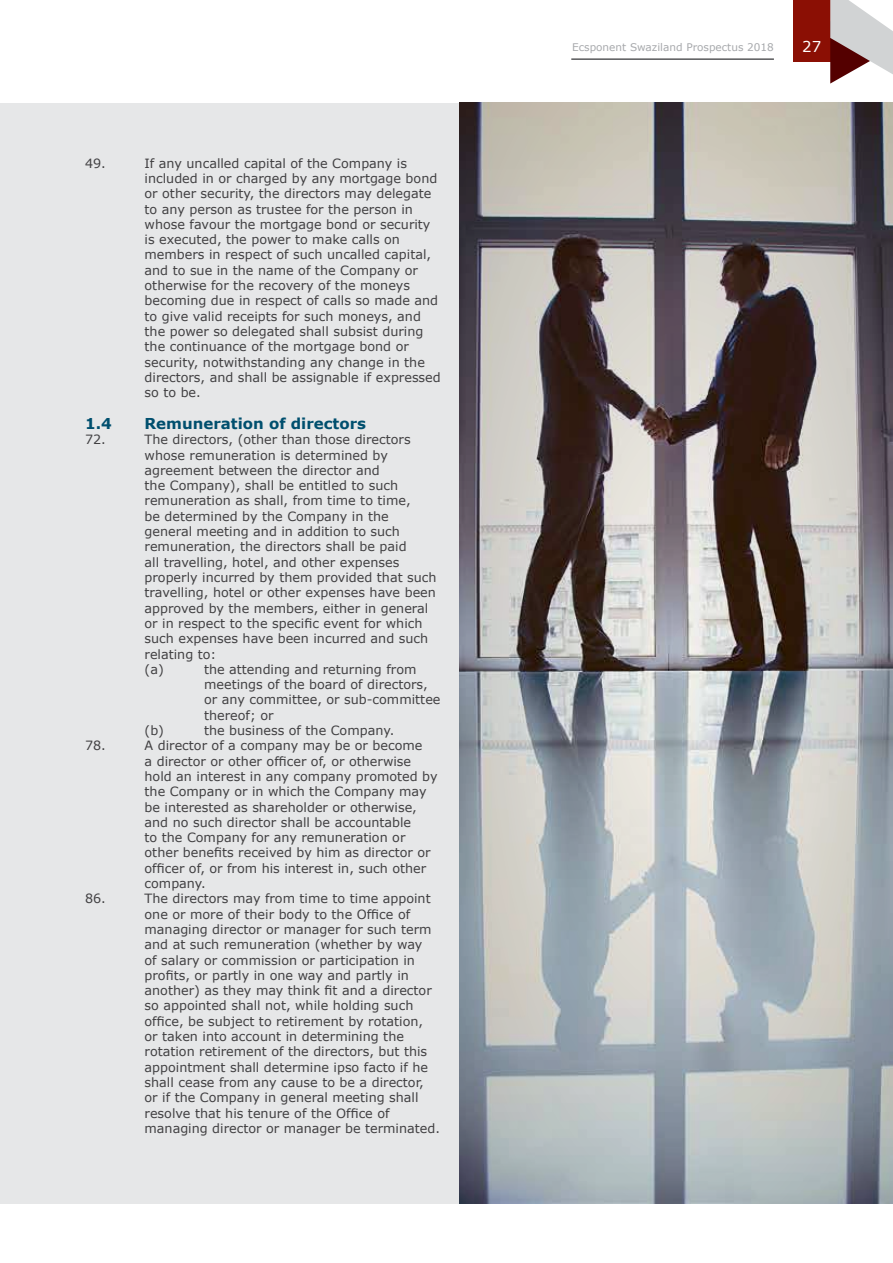
<style>
.page{position:relative;width:893px;height:1263px;background:#fff}
.page>*{position:absolute;margin:0;border:0;box-sizing:border-box;transform-origin:0 0}
.t1{font:700 15px "Verdana";color:#004f6e}
.t2{font:15px "Verdana";color:#fff}
.t3{font:12.75px/15.3px "Verdana";color:#414042}
.t4{font:10.5px "Verdana";color:#a7a9ac}
</style>
<div class="page">
<div style="left:793px;top:0;width:37px;height:62px;background:#8b0f04"></div>
<hr style="left:571px;top:58px;width:203px;height:2px;background:#58595b">
<svg style="left:830px;top:0;width:63px;height:84px"></svg>
<div style="left:0;top:103px;width:459px;height:1100px;background:#e6e7e8"></div>
<svg style="left:459px;top:103px;width:434px;height:1100px"></svg>
<p class="t3" style="left:85px;top:155px;width:22px">49.</p>
<p class="t3" style="left:145px;top:155px;width:298px">If any uncalled capital of the Company is included in or charged by any mortgage bond or other security, the directors may delegate to any person as trustee for the person in whose favour the mortgage bond or security is executed, the power to make calls on members in respect of such uncalled capital, and to sue in the name of the Company or otherwise for the recovery of the moneys becoming due in respect of calls so made and to give valid receipts for such moneys, and the power so delegated shall subsist during the continuance of the mortgage bond or security, notwithstanding any change in the directors, and shall be assignable if expressed so to be.</p>
<p class="t1" style="left:85px;top:413px;width:28px">1.4</p>
<p class="t1" style="left:145px;top:413px;width:223px">Remuneration of directors</p>
<p class="t3" style="left:85px;top:432px;width:22px">72.</p>
<p class="t3" style="left:145px;top:432px;width:294px">The directors, (other than those directors whose remuneration is determined by agreement between the director and<br>the Company), shall be entitled to such remuneration as shall, from time to time,<br>be determined by the Company in the general meeting and in addition to such remuneration, the directors shall be paid<br>all travelling, hotel, and other expenses properly incurred by them provided that such travelling, hotel or other expenses have been approved by the members, either in general or in respect to the specific event for which such expenses have been incurred and such relating to:<br>(a)</p>
<p class="t3" style="left:204px;top:661px;width:238px">the attending and returning from meetings of the board of directors, or any committee, or sub-committee thereof; or</p>
<p class="t3" style="left:145px;top:723px;width:21px">(b)</p>
<p class="t3" style="left:204px;top:723px;width:192px">the business of the Company.</p>
<p class="t3" style="left:85px;top:738px;width:22px">78.</p>
<p class="t3" style="left:145px;top:738px;width:295px">A director of a company may be or become<br>a director or other officer of, or otherwise hold an interest in any company promoted by the Company or in which the Company may be interested as shareholder or otherwise, and no such director shall be accountable<br>to the Company for any remuneration or other benefits received by him as director or officer of, or from his interest in, such other company.</p>
<p class="t3" style="left:85px;top:891px;width:22px">86.</p>
<p class="t3" style="left:145px;top:891px;width:297px">The directors may from time to time appoint one or more of their body to the Office of managing director or manager for such term and at such remuneration (whether by way<br>of salary or commission or participation in profits, or partly in one way and partly in another) as they may think fit and a director so appointed shall not, while holding such office, be subject to retirement by rotation,<br>or taken into account in determining the rotation retirement of the directors, but this appointment shall determine ipso facto if he shall cease from any cause to be a director, or if the Company in general meeting shall resolve that his tenure of the Office of managing director or manager be terminated.</p>
<p class="t4" style="left:572px;top:40px;width:203px">Ecsponent Swaziland Prospectus 2018</p>
<p class="t2" style="left:802px;top:36px;width:21px">27</p>
</div>
